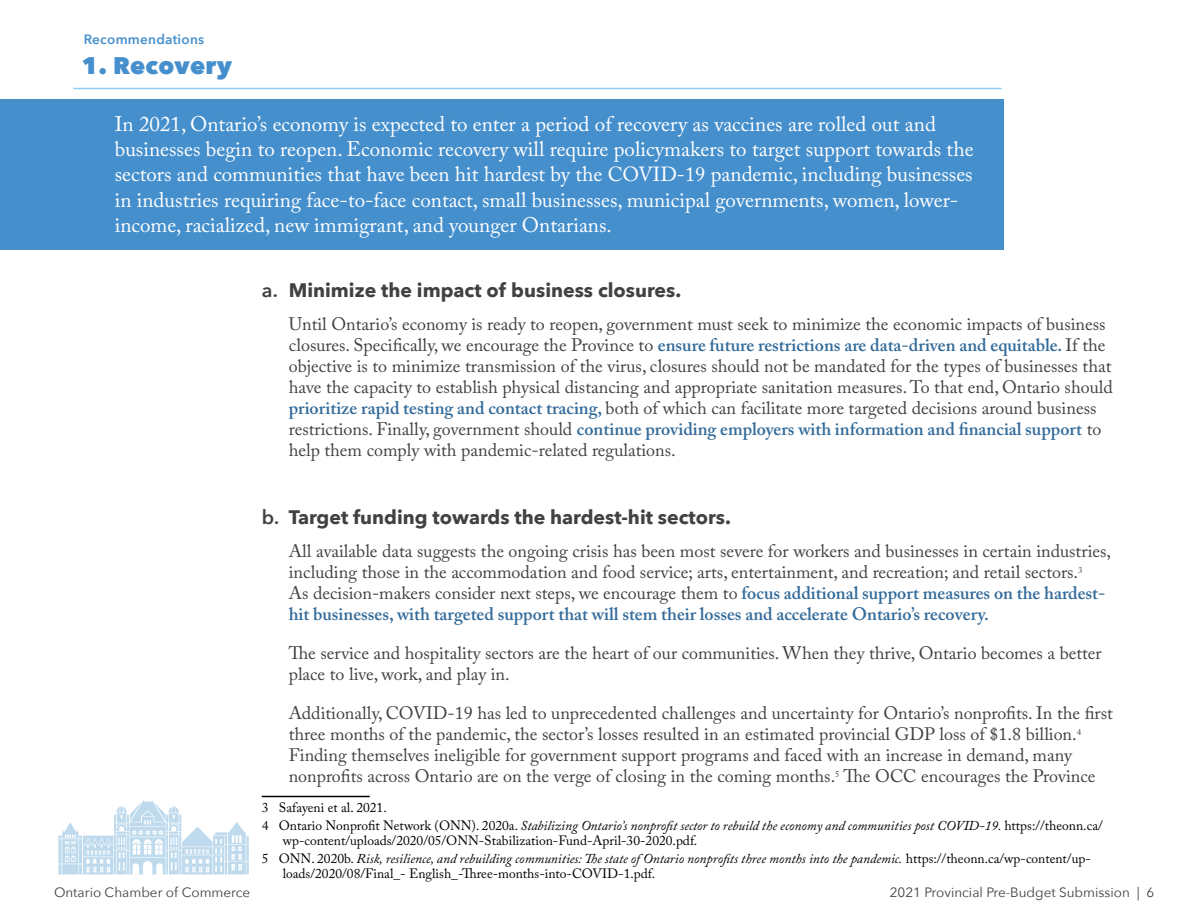
<style>
.page{position:relative;width:1188px;height:918px;background:#fff}
.page>*{position:absolute;margin:0;border:0;box-sizing:border-box;transform-origin:0 0}
.t1{font:800 24px "Avenir Next";letter-spacing:.01em;color:#458fcd}
.t2{font:21px/25.3px "Adobe Caslon Pro";color:#fff}
.t3{font:700 19.5px "Avenir Next";color:#414042}
.t4{font:18px/21px "Adobe Caslon Pro";color:#414042}
.t5{font:13.5px/18.8px "Adobe Caslon Pro";color:#000}
.t6{font:italic 13.5px/18.8px "Adobe Caslon Pro";color:#000}
.t7{font:13.5px "Avenir Next";color:#414042}
.t8{font:600 13.5px "Avenir Next";letter-spacing:.02em;color:#458fcd}
.s1{font-size:20.25px}
.s2{font-weight:600}
.s3{font-size:18.3px}
.s4{font-weight:600;color:#336b9a}
.s5{font-style:normal}
.s6{font-style:italic}
</style>
<div class="page">
<div style="left:0;top:99px;width:1004px;height:151px;background:#458fcd"></div>
<hr style="left:262px;top:796px;width:108px;height:1px;background:#000">
<svg style="left:58px;top:799px;width:191px;height:75px"></svg>
<hr style="left:73px;top:88px;width:929px;height:1px;background:#92cdf4">
<p class="t8" style="left:84px;top:28px;width:122px">Recommendations</p>
<h1 class="t1" style="left:82px;top:51px;width:152px">1. Recovery</h1>
<p class="t2" style="left:115px;top:111px;width:860px">In 2021, Ontario’s economy is expected to enter a period of recovery as vaccines are rolled out and businesses begin to reopen. Economic recovery will require policymakers to target support towards the sectors and communities that have been hit hardest by the <span class="s1">COVID-19</span> pandemic, including businesses in industries requiring face-to-face contact, small businesses, municipal governments, women, lower&shy;income, racialized, new immigrant, and younger Ontarians.</p>
<p class="t3" style="left:262px;top:273px;width:421px"><span class="s2">a.</span> Minimize the impact of b<span class="s3">u</span>siness clos<span class="s3">u</span>res.</p>
<p class="t4" style="left:289px;top:313px;width:826px">Until Ontario’s economy is ready to reopen, government must seek to minimize the economic impacts of business closures. Specifically, we encourage the Province to <span class="s4">ensure future restrictions are data-driven and equitable.</span> If the objective is to minimize transmission of the virus, closures should not be mandated for the types of businesses that have the capacity to establish physical distancing and appropriate sanitation measures. To that end, Ontario should <span class="s4">prioritize rapid testing and contact tracing,</span> both of which can facilitate more targeted decisions around business restrictions. Finally, government should <span class="s4">continue providing employers with information and financial support</span> to help them comply with pandemic-related regulations.</p>
<p class="t3" style="left:262px;top:500px;width:471px"><span class="s2">b.</span> Target f<span class="s3">u</span>nding towards the hardest-hit sectors.</p>
<p class="t4" style="left:289px;top:540px;width:824px">All available data suggests the ongoing crisis has been most severe for workers and businesses in certain industries, including those in the accommodation and food service; arts, entertainment, and recreation; and retail sectors.<sup>3<br></sup>As decision-makers consider next steps, we encourage them to <span class="s4">focus additional support measures on the hardest&shy;hit businesses, with targeted support that will stem their losses and accelerate Ontario’s recovery.</span></p>
<p class="t4" style="left:289px;top:642px;width:814px">The service and hospitality sectors are the heart of our communities. When they thrive, Ontario becomes a better place to live, work, and play in.</p>
<p class="t4" style="left:289px;top:702px;width:826px">Additionally, COVID-19 has led to unprecedented challenges and uncertainty for Ontario’s nonprofits. In the first three months of the pandemic, the sector’s losses resulted in an estimated provincial GDP loss of $1.8 billion.<sup>4<br></sup>Finding themselves ineligible for government support programs and faced with an increase in demand, many nonprofits across Ontario are on the verge of closing in the coming months.<sup>5</sup> The OCC encourages the Province</p>
<p class="t6" style="left:262px;top:797px;width:843px"><span class="s5">3 Safayeni et al. 2021.<br>4 Ontario Nonprofit Network (ONN). 2020a.</span> Stabilizing Ontario’s nonprofit sector to rebuild the economy and communities post COVID-19. <span class="s5">https://theonn.ca/</span></p>
<p class="t5" style="left:262px;top:830px;width:831px;text-indent:21px">wp-content/uploads/2020/05/ONN-Stabilization-Fund-April-30-2020.pdf.<br>5 ONN. 2020b. <span class="s6">Risk, resilience, and rebuilding communities: The state of Ontario nonprofits three months into the pandemic.</span> https://theonn.ca/wp-content/up-</p>
<p class="t5" style="left:283px;top:863px;width:374px">loads/2020/08/Final_- English_-Three-months-into-COVID-1.pdf.</p>
<p class="t7" style="left:54px;top:881px;width:198px">Ontario Chamber of Commerce</p>
<p class="t7" style="left:890px;top:881px;width:266px">2021 Provincial Pre-Budget Submission | 6</p>
</div>
